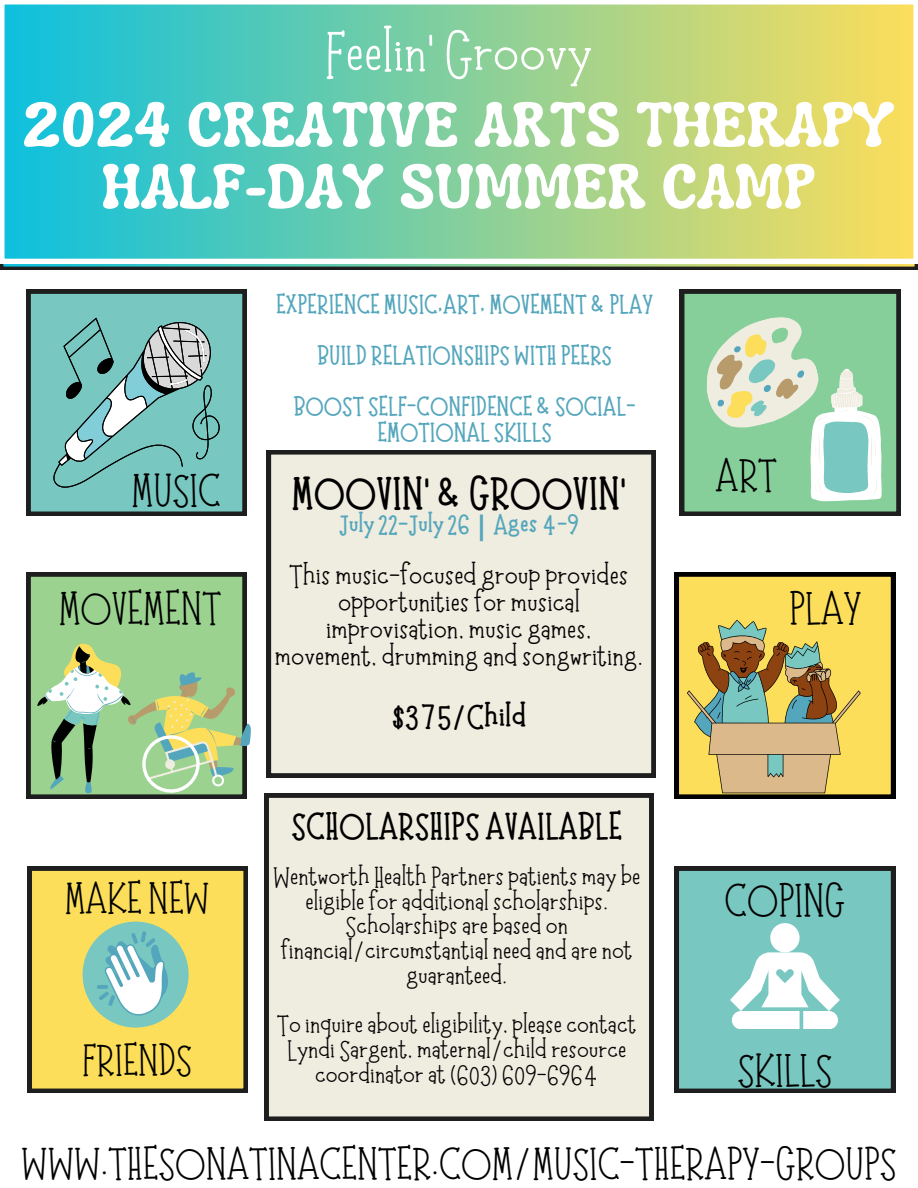
<style>
.page{position:relative;width:918px;height:1188px;background:#fff}
.page>*{position:absolute;margin:0;border:0;box-sizing:border-box;transform-origin:0 0}
.t1{font:700 63px/61.9px "Luckybones";color:#fff;text-align:center}
.t2{font:60.15px "Moonlight";color:#fff}
.t3{font:700 43.5px "Moonlight";color:#000}
.t4{font:42.9px "Moonlight";color:#000}
.t5{font:42px "Moonlight";color:#000}
.t6{font:40.8px "Moonlight";color:#000}
.t7{font:700 36px "Moonlight";color:#000}
.t8{font:700 33px "Moonlight";color:#000}
.t9{font:30px/27px "Moonlight";color:#000;text-align:center}
.t10{font:27px/24.8px "Moonlight";color:#000;text-align:center}
.t11{font:700 27px "Moonlight";color:#54a6bc}
.t12{font:700 25.5px/25.8px "Moonlight";color:#54a6bc;text-align:center}
.s1{font-family:"Noto Sans"}
</style>
<div class="page">
<svg style="left:0;top:264px;width:918px;height:6px;background:#496954"></svg>
<svg style="left:4px;top:4px;width:910px;height:255px;background:#85cf9d"></svg>
<svg style="left:26px;top:289px;width:221px;height:227px;background:#66a6a1"></svg>
<svg style="left:53px;top:318px;width:167px;height:170px;background:#7eb9b5"></svg>
<svg style="left:26px;top:572px;width:221px;height:226px;background:#87b67e"></svg>
<svg style="left:37px;top:643px;width:214px;height:154px;background:#a1c58e"></svg>
<svg style="left:28px;top:866px;width:220px;height:227px;background:#e5ca54"></svg>
<svg style="left:83px;top:922px;width:105px;height:105px"></svg>
<hr style="left:97px;top:985px;width:11px;height:4px;background:#54a6bc">
<svg style="left:680px;top:289px;width:220px;height:227px;background:#699d78"></svg>
<svg style="left:692px;top:310px;width:189px;height:191px;background:#a4d6b0"></svg>
<svg style="left:675px;top:572px;width:220px;height:226px;background:#ccb449"></svg>
<svg style="left:687px;top:619px;width:174px;height:174px;background:#c5b269"></svg>
<svg style="left:675px;top:866px;width:220px;height:227px;background:#6eb5af"></svg>
<svg style="left:730px;top:923px;width:110px;height:106px"></svg>
<div style="left:267px;top:450px;width:389px;height:327px;background:#efece0"></div>
<div style="left:264px;top:793px;width:390px;height:328px;background:#efece0"></div>
<h2 class="t2" style="left:325px;top:21px;width:269px">Feelin’ Groovy</h2>
<h1 class="t1" style="left:22px;top:91px;width:873px">2024 CREATIVE ARTS THERAPY<br>HALF-DAY SUMMER CAMP</h1>
<p class="t12" style="left:276px;top:291px;width:378px">EXPERIENCE MUSIC,ART, MOVEMENT &amp; PLAY</p>
<p class="t12" style="left:317px;top:342px;width:296px">BUILD RELATIONSHIPS WITH PEERS</p>
<h6 class="t12" style="left:293px;top:393px;width:344px">BOOST SELF-CONFIDENCE &amp; SOCIAL-<br>EMOTIONAL SKILLS</h6>
<p class="t4" style="left:132px;top:466px;width:91px">MUSIC</p>
<h3 class="t4" style="left:59px;top:584px;width:164px">MOVEMENT</h3>
<p class="t3" style="left:292px;top:468px;width:333px">MOOVIN’ &amp; GROOVIN’</p>
<p class="t11" style="left:339px;top:510px;width:241px">July 22-July 26 <span class="s1">|</span> Ages 4-9</p>
<p class="t9" style="left:275px;top:563px;width:370px">This music-focused group provides opportunities for musical improvisation, music games, movement, drumming and songwriting.</p>
<p class="t8" style="left:392px;top:699px;width:136px">$375/Child</p>
<p class="t4" style="left:715px;top:451px;width:63px">ART</p>
<h3 class="t4" style="left:789px;top:584px;width:74px">PLAY</h3>
<h3 class="t6" style="left:65px;top:875px;width:146px">MAKE NEW</h3>
<p class="t6" style="left:82px;top:1037px;width:112px">FRIENDS</p>
<h5 class="t7" style="left:292px;top:805px;width:332px">SCHOLARSHIPS AVAILABLE</h5>
<h3 class="t10" style="left:273px;top:865px;width:369px">Wentworth Health Partners patients may be eligible for additional scholarships.<br>Scholarships are based on financial/circumstantial need and are not guaranteed.</h3>
<p class="t10" style="left:277px;top:1014px;width:361px">To inquire about eligibility, please contact<br>Lyndi Sargent, maternal/child resource coordinator at (603) 609-6964</p>
<h3 class="t4" style="left:725px;top:876px;width:122px">COPING</h3>
<p class="t4" style="left:737px;top:1046px;width:97px">SKILLS</p>
<p class="t5" style="left:21px;top:1139px;width:877px">WWW.THESONATINACENTER.COM/MUSIC-THERAPY-GROUPS</p>
</div>
